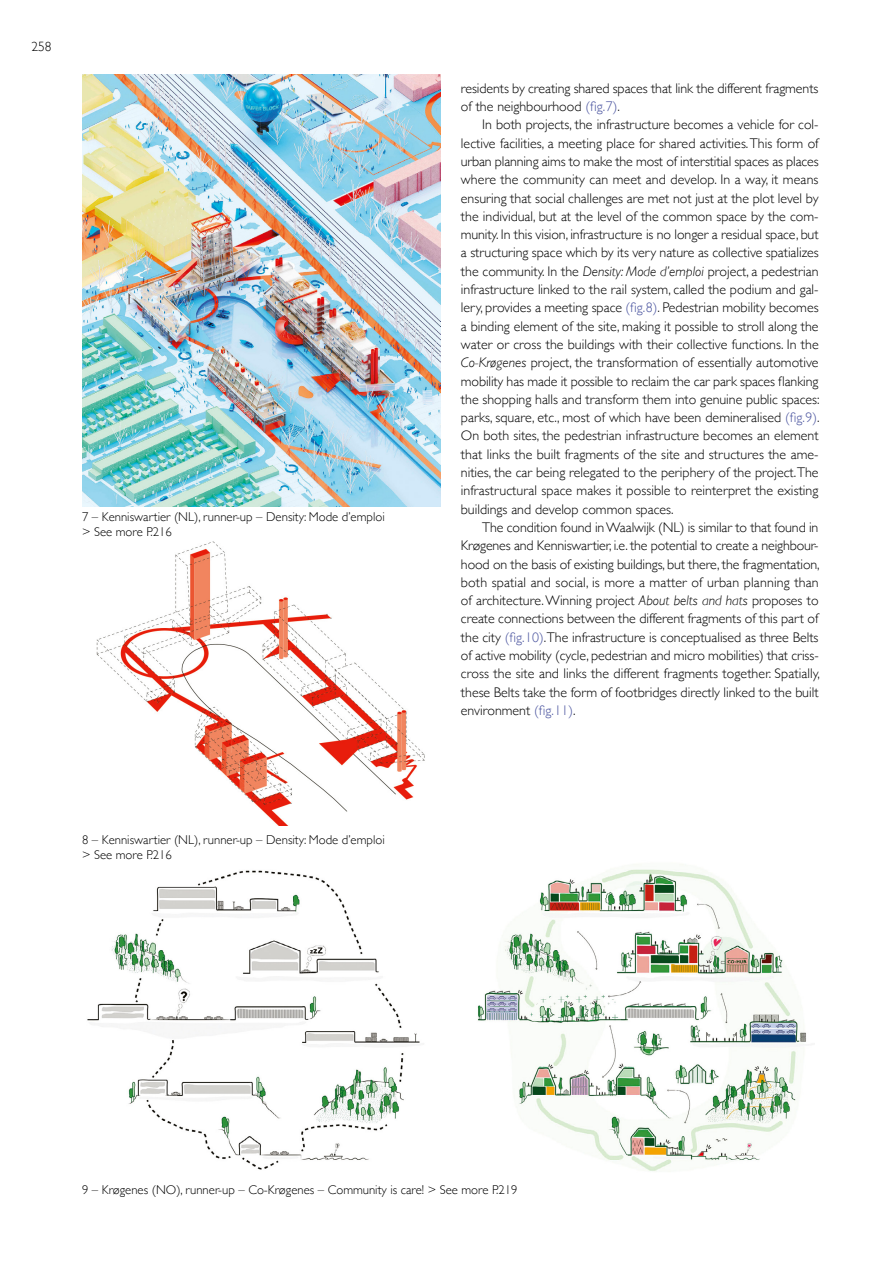
<style>
.page{position:relative;width:893px;height:1263px;background:#fff}
.page>*{position:absolute;margin:0;border:0;box-sizing:border-box;transform-origin:0 0}
.t1{font:300 13.95px/18.3px "Gill Sans";color:#000}
.t2{font:300 13.5px "Gill Sans";color:#000}
.t3{font:300 12.75px/15px "Gill Sans";color:#000}
.s1{color:#48529e}
.s2{font-style:italic}
</style>
<div class="page">
<img style="left:96px;top:541px;width:329px;height:285px">
<img style="left:87px;top:864px;width:719px;height:307px">
<img style="left:82px;top:74px;width:358px;height:432px">
<p class="t2" style="left:31px;top:36px;width:22px">258</p>
<p class="t3" style="left:82px;top:509px;width:304px">7 – Kenniswartier (NL), runner-up – Density: Mode d’emploi &gt; See more P.216</p>
<p class="t3" style="left:82px;top:832px;width:304px">8 – Kenniswartier (NL), runner-up – Density: Mode d’emploi &gt; See more P.216</p>
<p class="t1" style="left:461px;top:78px;width:359px">residents by creating shared spaces that link the different fragments of the neighbourhood <span class="s1">(fig.7)</span>.</p>
<p class="t1" style="left:461px;top:115px;width:360px;text-indent:21px">In both projects, the infrastructure becomes a vehicle for col&shy;lective facilities, a meeting place for shared activities. This form of urban planning aims to make the most of interstitial spaces as places where the community can meet and develop. In a way, it means ensuring that social challenges are met not just at the plot level by the individual, but at the level of the common space by the com&shy;munity. In this vision, infrastructure is no longer a residual space, but a structuring space which by its very nature as collective spatializes the community. In the <span class="s2">Density: Mode d’emploi</span> project, a pedestrian infrastructure linked to the rail system, called the podium and gal&shy;lery, provides a meeting space <span class="s1">(fig.8)</span>. Pedestrian mobility becomes a binding element of the site, making it possible to stroll along the water or cross the buildings with their collective functions. In the <span class="s2">Co-Krøgenes</span> project, the transformation of essentially automotive mobility has made it possible to reclaim the car park spaces flanking the shopping halls and transform them into genuine public spaces: parks, square, etc., most of which have been demineralised <span class="s1">(fig.9)</span>.<br>On both sites, the pedestrian infrastructure becomes an element that links the built fragments of the site and structures the ame&shy;nities, the car being relegated to the periphery of the project. The infrastructural space makes it possible to reinterpret the existing buildings and develop common spaces.</p>
<p class="t1" style="left:461px;top:518px;width:360px;text-align:justify;text-indent:21px">The condition found in Waalwijk (NL) is similar to that found in Krøgenes and Kenniswartier, i.e. the potential to create a neighbour&shy;hood on the basis of existing buildings, but there, the fragmentation, both spatial and social, is more a matter of urban planning than of architecture. Winning project <span class="s2">About belts and hats</span> proposes to create connections between the different fragments of this part of the city <span class="s1">(fig.10)</span>.The infrastructure is conceptualised as three Belts of active mobility (cycle, pedestrian and micro mobilities) that criss&shy;cross the site and links the different fragments together. Spatially, these Belts take the form of footbridges directly linked to the built environment <span class="s1">(fig.11)</span>.</p>
<p class="t3" style="left:82px;top:1182px;width:437px">9 – Krøgenes (NO), runner-up – Co-Krøgenes – Community is care! &gt; See more P.219</p>
</div>
